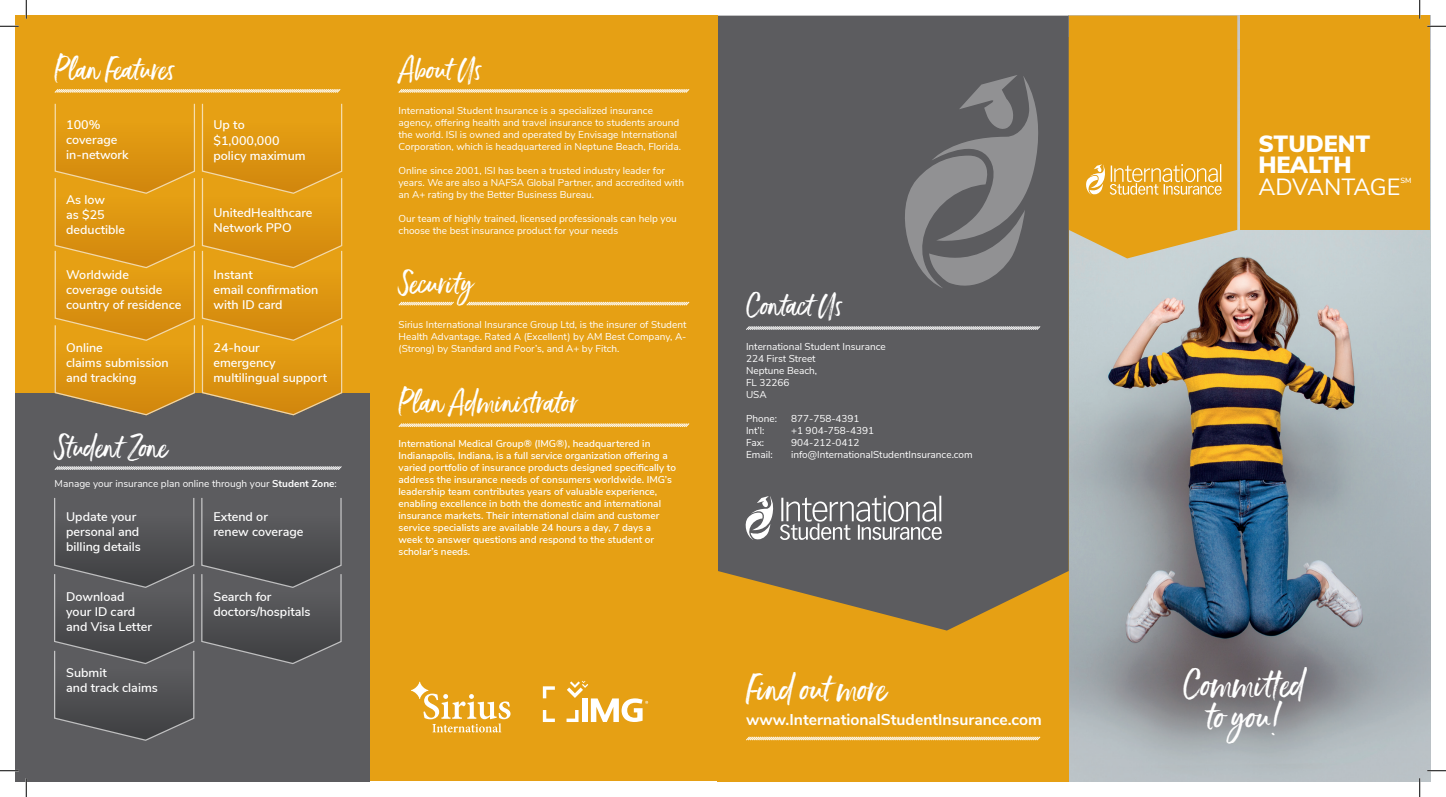
<style>
.page{position:relative;width:1446px;height:797px;background:#fff}
.page>*{position:absolute;margin:0;border:0;box-sizing:border-box;transform-origin:0 0}
.t1{font:35px/31.2px "Ernestand Emily";color:#fff;text-align:center}
.t2{font:33.75px "Ernestand Emily";color:#fff}
.t3{font:28.75px "Ernestand Emily";color:#fff}
.t4{font:900 23.38px/21.5px "Nunito Sans";color:#fff}
.t5{font:23.38px "Nunito Sans";letter-spacing:-.01em;color:#fff}
.t6{font:700 15.62px "Nunito Sans";color:#fff}
.t7{font:600 12.5px/15px "Nunito Sans";color:#fff}
.t8{font:10px/12px "Nunito Sans";color:#fff}
.t9{font:600 10px/12px "Nunito Sans";color:#fff}
.t10{font:600 7.5px "Nunito Sans";color:#fff}
.s1{font-weight:700}
</style>
<div class="page">
<img style="left:1068px;top:49px;width:361px;height:732px">
<div style="left:1240px;top:16px;width:189px;height:214px;background:#e6a014"></div>
<svg style="left:1068px;top:16px;width:168px;height:242px;background:#e3a426"></svg>
<div style="left:717px;top:37px;width:351px;height:744px;background:#e6a014"></div>
<div style="left:717px;top:16px;width:351px;height:614px;background:#5c5c5f"></div>
<svg style="left:743px;top:495px;width:198px;height:46px;background:#858587"></svg>
<svg style="left:892px;top:75px;width:155px;height:217px;background:#6f6f72"></svg>
<svg style="left:745px;top:325px;width:295px;height:5px"></svg>
<svg style="left:746px;top:736px;width:294px;height:5px"></svg>
<div style="left:370px;top:16px;width:347px;height:765px;background:#e6a014"></div>
<svg style="left:398px;top:89px;width:292px;height:4px"></svg>
<svg style="left:398px;top:423px;width:292px;height:4px"></svg>
<svg style="left:398px;top:301px;width:56px;height:5px"></svg>
<svg style="left:466px;top:301px;width:224px;height:5px"></svg>
<svg style="left:411px;top:681px;width:99px;height:51px"></svg>
<svg style="left:542px;top:686px;width:13px;height:12px"></svg>
<svg style="left:543px;top:710px;width:12px;height:12px"></svg>
<svg style="left:566px;top:680px;width:82px;height:42px"></svg>
<div style="left:16px;top:16px;width:354px;height:377px;background:#e6a014"></div>
<div style="left:16px;top:393px;width:354px;height:388px;background:#5c5c5f"></div>
<svg style="left:54px;top:498px;width:288px;height:243px"></svg>
<svg style="left:54px;top:89px;width:287px;height:4px"></svg>
<svg style="left:54px;top:466px;width:288px;height:4px"></svg>
<svg style="left:54px;top:103px;width:289px;height:313px"></svg>
<svg style="left:0;top:25px;width:19px;height:2px"></svg>
<svg style="left:1427px;top:25px;width:18px;height:2px"></svg>
<svg style="left:0;top:770px;width:18px;height:1px"></svg>
<svg style="left:1426px;top:770px;width:19px;height:1px"></svg>
<svg style="left:25px;top:0;width:2px;height:19px"></svg>
<svg style="left:25px;top:778px;width:2px;height:19px"></svg>
<svg style="left:1418px;top:0;width:2px;height:19px"></svg>
<svg style="left:1418px;top:778px;width:2px;height:19px"></svg>
<h3 class="t3" style="left:55px;top:51px;width:121px">Plan Features</h3>
<p class="t7" style="left:66px;top:116px;width:64px">100% coverage in-network</p>
<p class="t7" style="left:213px;top:116px;width:67px;line-height:16.2px">Up to $1,000,000</p>
<p class="t7" style="left:213px;top:147px;width:94px">policy maximum</p>
<p class="t7" style="left:66px;top:191px;width:61px">As low<br>as $25 deductible</p>
<p class="t7" style="left:213px;top:204px;width:100px">UnitedHealthcare<br>Network PPO</p>
<p class="t7" style="left:66px;top:266px;width:117px">Worldwide coverage outside country of residence</p>
<p class="t7" style="left:213px;top:266px;width:106px">Instant<br>email confirmation with ID card</p>
<p class="t7" style="left:66px;top:339px;width:104px">Online<br>claims submission and tracking</p>
<p class="t7" style="left:213px;top:339px;width:115px">24-hour<br>emergency multilingual support</p>
<h3 class="t3" style="left:55px;top:429px;width:114px">Student Zone</h3>
<p class="t8" style="left:55px;top:477px;width:284px">Manage your insurance plan online through your <span class="s1">Student Zone</span>:</p>
<p class="t7" style="left:66px;top:509px;width:76px">Update your personal and billing details</p>
<p class="t7" style="left:213px;top:509px;width:91px">Extend or renew coverage</p>
<p class="t7" style="left:66px;top:588px;width:87px">Download your ID card and Visa Letter</p>
<p class="t7" style="left:66px;top:664px;width:93px">Submit<br>and track claims</p>
<p class="t7" style="left:213px;top:588px;width:99px">Search for doctors/hospitals</p>
<h3 class="t3" style="left:398px;top:51px;width:84px">About Us</h3>
<p class="t8" style="left:398px;top:104px;width:284px">International Student Insurance is a specialized insurance agency, offering health and travel insurance to students around the world. ISI is owned and operated by Envisage International Corporation, which is headquartered in Neptune Beach, Florida.</p>
<p class="t8" style="left:398px;top:164px;width:287px">Online since 2001, ISI has been a trusted industry leader for years. We are also a NAFSA Global Partner, and accredited with an A+ rating by the Better Business Bureau.</p>
<p class="t8" style="left:398px;top:212px;width:280px">Our team of highly trained, licensed professionals can help you choose the best insurance product for your needs</p>
<h3 class="t3" style="left:398px;top:265px;width:76px">Security</h3>
<p class="t8" style="left:398px;top:318px;width:289px;text-align:justify">Sirius International Insurance Group Ltd, is the insurer of Student Health Advantage. Rated A (Excellent) by AM Best Company, A-(Strong) by Standard and Poor’s, and A+ by Fitch.</p>
<h3 class="t3" style="left:398px;top:384px;width:181px">Plan Administrator</h3>
<p class="t9" style="left:398px;top:437px;width:279px">International Medical Group® (IMG®), headquartered in Indianapolis, Indiana, is a full service organization offering a varied portfolio of insurance products designed specifically to address the insurance needs of consumers worldwide. IMG’s leadership team contributes years of valuable experience, enabling excellence in both the domestic and international insurance markets. Their international claim and customer service specialists are available 24 hours a day, 7 days a week to answer questions and respond to the student or scholar’s needs.</p>
<h3 class="t3" style="left:746px;top:287px;width:98px">Contact Us</h3>
<p class="t8" style="left:746px;top:340px;width:141px">International Student Insurance<br>224 First Street<br>Neptune Beach,<br>FL 32266<br>USA</p>
<p class="t8" style="left:746px;top:412px;width:32px">Phone:</p>
<p class="t8" style="left:791px;top:412px;width:70px">877-758-4391</p>
<p class="t8" style="left:746px;top:424px;width:20px">Int’l:</p>
<p class="t8" style="left:791px;top:424px;width:85px">+1 904-758-4391</p>
<p class="t8" style="left:746px;top:436px;width:20px">Fax:</p>
<p class="t8" style="left:791px;top:436px;width:70px">904-212-0412</p>
<p class="t8" style="left:746px;top:448px;width:28px">Email:</p>
<p class="t8" style="left:791px;top:448px;width:183px">info@InternationalStudentInsurance.com</p>
<h2 class="t2" style="left:746px;top:668px;width:142px">Find out more</h2>
<h3 class="t6" style="left:746px;top:708px;width:297px">www.InternationalStudentInsurance.com</h3>
<h3 class="t4" style="left:1258px;top:132px;width:113px">STUDENT<br>HEALTH</h3>
<h3 class="t5" style="left:1258px;top:169px;width:143px">ADVANTAGE</h3>
<p class="t10" style="left:1400px;top:175px;width:13px">SM</p>
<h1 class="t1" style="left:1182px;top:667px;width:124px">Committed to you!</h1>
</div>
